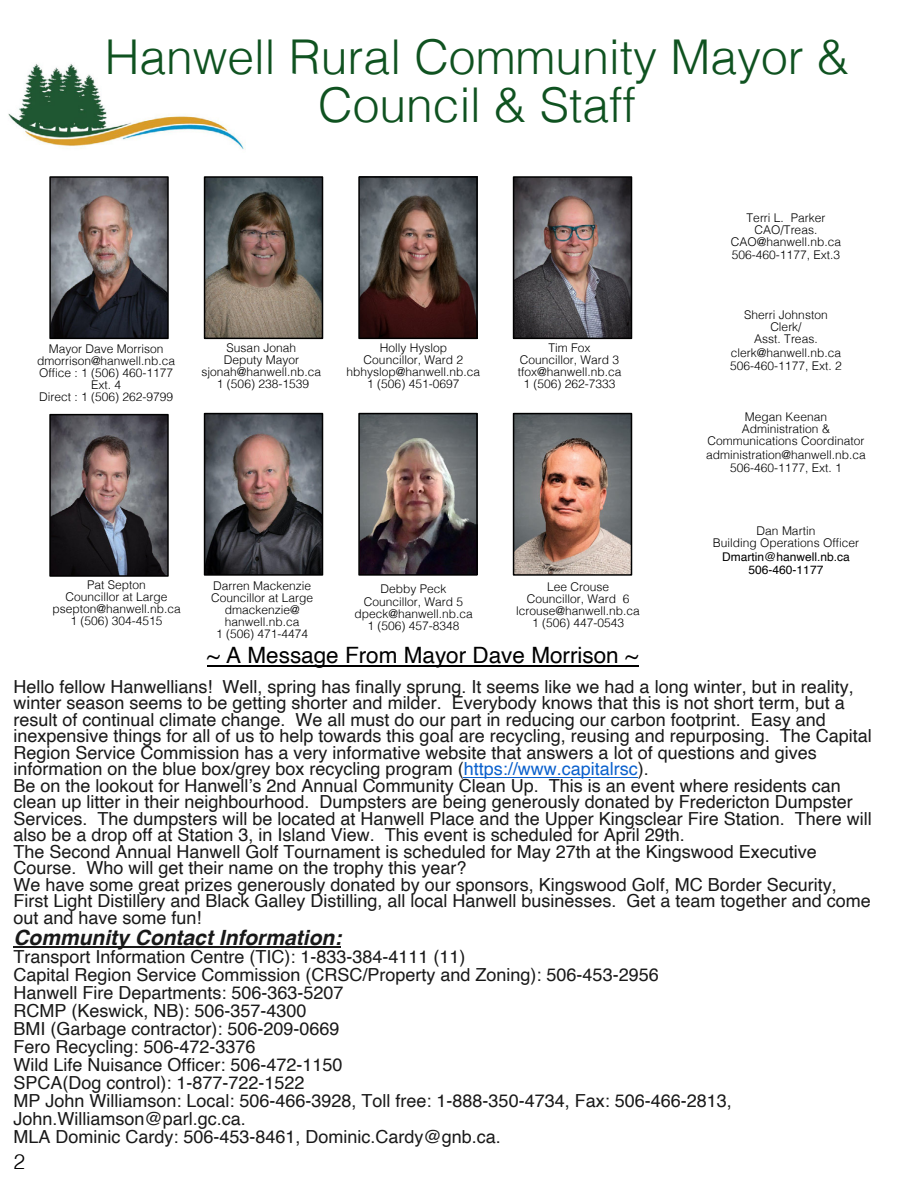
<style>
.page{position:relative;width:918px;height:1188px;background:#fff}
.page>*{position:absolute;margin:0;border:0;box-sizing:border-box;transform-origin:0 0}
.t1{font:300 48px/48px "Helvetica";color:#0f5220;text-align:center}
.t2{font:22.5px "Helvetica";color:#000}
.t3{font:italic 700 21px "Helvetica";color:#191919}
.t4{font:300 21px "Helvetica";color:#000}
.t5{font:18px/16.5px "Helvetica";color:#191919}
.t6{font:300 12px/12px "Helvetica";color:#000;text-align:center}
.t7{font:12px/13.5px "Helvetica";color:#000;text-align:center}
.s1{color:#0b61cd}
</style>
<div class="page">
<img style="left:52px;top:179px;width:114px;height:157px">
<div style="left:49px;top:176px;width:120px;height:163px;border:2px solid #000"></div>
<img style="left:207px;top:179px;width:113px;height:157px">
<div style="left:204px;top:176px;width:119px;height:163px;border:2px solid #000"></div>
<img style="left:361px;top:179px;width:114px;height:157px">
<div style="left:358px;top:176px;width:120px;height:163px;border:2px solid #000"></div>
<img style="left:516px;top:179px;width:113px;height:157px">
<div style="left:513px;top:176px;width:119px;height:163px;border:2px solid #000"></div>
<img style="left:8px;top:64px;width:237px;height:86px">
<img style="left:207px;top:416px;width:113px;height:157px">
<div style="left:204px;top:413px;width:119px;height:163px;border:2px solid #000"></div>
<img style="left:52px;top:417px;width:114px;height:157px">
<div style="left:49px;top:414px;width:120px;height:163px;border:2px solid #000"></div>
<hr style="left:464px;top:777px;width:174px;height:1px;background:#0b61cd">
<hr style="left:14px;top:946px;width:327px;height:1px;background:#191919">
<hr style="left:207px;top:665px;width:431px;height:1px;background:#000">
<img style="left:516px;top:416px;width:113px;height:157px">
<div style="left:513px;top:413px;width:119px;height:163px;border:2px solid #000"></div>
<img style="left:361px;top:416px;width:114px;height:157px">
<div style="left:358px;top:413px;width:120px;height:163px;border:2px solid #000"></div>
<h1 class="t1" style="left:105px;top:39px;width:746px">Hanwell Rural Community Mayor &amp;<br>Council &amp; Staff</h1>
<p class="t6" style="left:37px;top:344px;width:140px">Mayor Dave Morrison dmorrison@hanwell.nb.ca<br>Office : 1 (506) 460-1177<br>Ext. 4<br>Direct : 1 (506) 262-9799</p>
<p class="t6" style="left:202px;top:343px;width:121px">Susan Jonah<br>Deputy Mayor sjonah@hanwell.nb.ca<br>1 (506) 238-1539</p>
<p class="t6" style="left:347px;top:344px;width:135px">Holly Hyslop<br>Councillor, Ward 2 hbhyslop@hanwell.nb.ca<br>1 (506) 451-0697</p>
<p class="t6" style="left:518px;top:343px;width:105px">Tim Fox<br>Councillor, Ward 3 tfox@hanwell.nb.ca<br>1 (506) 262-7333</p>
<p class="t6" style="left:52px;top:581px;width:130px">Pat Septon<br>Councillor at Large psepton@hanwell.nb.ca<br>1 (506) 304-4515</p>
<p class="t6" style="left:211px;top:581px;width:104px">Darren Mackenzie<br>Councillor at Large dmackenzie@ hanwell.nb.ca<br>1 (506) 471-4474</p>
<p class="t6" style="left:364px;top:584px;width:101px;line-height:13.5px">Debby Peck<br>Councillor, Ward 5</p>
<p class="t6" style="left:354px;top:610px;width:120px">dpeck@hanwell.nb.ca<br>1 (506) 457-8348</p>
<p class="t6" style="left:516px;top:582px;width:125px">Lee Crouse<br>Councillor, Ward 6 lcrouse@hanwell.nb.ca<br>1 (506) 447-0543</p>
<p class="t2" style="left:207px;top:646px;width:433px">~ A Message From Mayor Dave Morrison ~</p>
<p class="t6" style="left:731px;top:213px;width:112px">Terri L. Parker<br>CAO/Treas.<br>CAO@hanwell.nb.ca</p>
<p class="t6" style="left:732px;top:251px;width:110px">506-460-1177, Ext.3</p>
<p class="t6" style="left:744px;top:311px;width:85px">Sherri Johnston<br>Clerk/<br>Asst. Treas.</p>
<p class="t6" style="left:730px;top:347px;width:113px;line-height:13.5px;text-align:left">clerk@hanwell.nb.ca<br>506-460-1177, Ext. 2</p>
<p class="t6" style="left:708px;top:413px;width:158px">Megan Keenan<br>Administration &amp;<br>Communications Coordinator</p>
<p class="t6" style="left:706px;top:449px;width:161px;line-height:13.5px">administration@hanwell.nb.ca<br>506-460-1177, Ext. 1</p>
<p class="t6" style="left:713px;top:526px;width:148px">Dan Martin<br>Building Operations Officer</p>
<p class="t7" style="left:722px;top:550px;width:129px">Dmartin@hanwell.nb.ca<br>506-460-1177</p>
<p class="t5" style="left:14px;top:679px;width:860px">Hello fellow Hanwellians! Well, spring has finally sprung. It seems like we had a long winter, but in reality, winter season seems to be getting shorter and milder. Everybody knows that this is not short term, but a result of continual climate change. We all must do our part in reducing our carbon footprint. Easy and inexpensive things for all of us to help towards this goal are recycling, reusing and repurposing. The Capital Region Service Commission has a very informative website that answers a lot of questions and gives information on the blue box/grey box recycling program (<span class="s1">https://www.capitalrsc</span>).<br>Be on the lookout for Hanwell’s 2nd Annual Community Clean Up. This is an event where residents can clean up litter in their neighbourhood. Dumpsters are being generously donated by Fredericton Dumpster Services. The dumpsters will be located at Hanwell Place and the Upper Kingsclear Fire Station. There will also be a drop off at Station 3, in Island View. This event is scheduled for April 29th.<br>The Second Annual Hanwell Golf Tournament is scheduled for May 27th at the Kingswood Executive Course. Who will get their name on the trophy this year?<br>We have some great prizes generously donated by our sponsors, Kingswood Golf, MC Border Security, First Light Distillery and Black Galley Distilling, all local Hanwell businesses. Get a team together and come out and have some fun!</p>
<p class="t3" style="left:14px;top:929px;width:329px">Community Contact Information:</p>
<p class="t5" style="left:14px;top:949px;width:720px;line-height:18px">Transport Information Centre (TIC): 1-833-384-4111 (11)<br>Capital Region Service Commission (CRSC/Property and Zoning): 506-453-2956<br>Hanwell Fire Departments: 506-363-5207<br>RCMP (Keswick, NB): 506-357-4300<br>BMI (Garbage contractor): 506-209-0669<br>Fero Recycling: 506-472-3376<br>Wild Life Nuisance Officer: 506-472-1150<br>SPCA(Dog control): 1-877-722-1522<br>MP John Williamson: Local: 506-466-3928, Toll free: 1-888-350-4734, Fax: 506-466-2813, John.Williamson@parl.gc.ca.<br>MLA Dominic Cardy: 506-453-8461, Dominic.Cardy@gnb.ca.</p>
<p class="t4" style="left:14px;top:1154px;width:13px">2</p>
</div>
